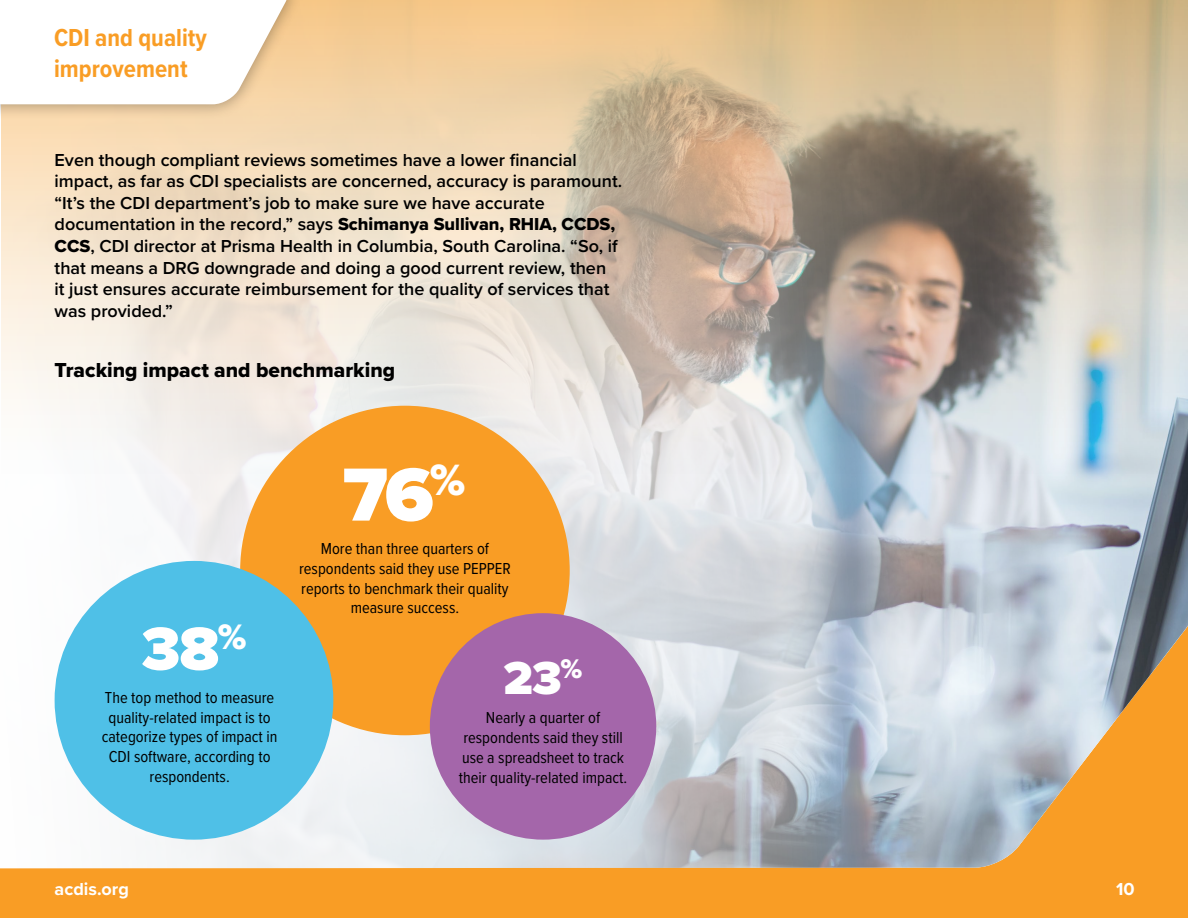
<style>
.page{position:relative;width:1188px;height:918px;background:#fff}
.page>*{position:absolute;margin:0;border:0;box-sizing:border-box;transform-origin:0 0}
.t1{font:900 78px "Proxima Nova";color:#fff}
.t2{font:900 63px "Proxima Nova";color:#fff}
.t3{font:900 48px "Proxima Nova";color:#fff}
.t4{font:900 36.75px "Proxima Nova";color:#fff}
.t5{font:900 28.05px "Proxima Nova";color:#fff}
.t6{font:700 25.5px/30.6px "Proxima Nova Cond";color:#f99d25}
.t7{font:21px "Proxima Nova Extrabld";color:#000}
.t8{font:600 18px/21.6px "Proxima Nova";color:#000}
.t9{font:700 18px "Proxima Nova";color:#fff}
.t10{font:16.5px/19.8px "Proxima Nova Cond";color:#000;text-align:center}
.s1{font-family:"Proxima Nova Extrabld";font-weight:400}
</style>
<div class="page">
<div style="left:0;top:576px;width:1188px;height:342px;background:#f99d25"></div>
<img style="left:0;top:486px;width:1188px;height:382px">
<img style="left:1px;top:0;width:1187px;height:486px">
<div style="left:0;top:0;width:302px;height:119px;background:#000;opacity:.35"></div>
<svg style="left:0;top:0;width:290px;height:104px"></svg>
<div style="left:240px;top:406px;width:330px;height:329px;background:#f99d25;border-radius:50%"></div>
<div style="left:55px;top:561px;width:278px;height:279px;background:#4fc0e7;border-radius:50%"></div>
<div style="left:430px;top:613px;width:226px;height:227px;background:#a466aa;border-radius:50%"></div>
<h3 class="t6" style="left:54px;top:22px;width:154px">CDI and quality improvement</h3>
<p class="t8" style="left:55px;top:148px;width:569px">Even though compliant reviews sometimes have a lower financial impact, as far as CDI specialists are concerned, accuracy is paramount. “It’s the CDI department’s job to make sure we have accurate documentation in the record,” says <span class="s1">Schimanya Sullivan, RHIA, CCDS, CCS</span>, CDI director at Prisma Health in Columbia, South Carolina. “So, if that means a DRG downgrade and doing a good current review, then<br>it just ensures accurate reimbursement for the quality of services that was provided.”</p>
<p class="t7" style="left:55px;top:354px;width:342px">Tracking impact and benchmarking</p>
<h1 class="t1" style="left:343px;top:436px;width:124px">76<sup>%</sup></h1>
<h3 class="t4" style="left:218px;top:609px;width:30px">%</h3>
<h2 class="t2" style="left:141px;top:602px;width:79px">38</h2>
<p class="t10" style="left:102px;top:687px;width:177px">The top method to measure quality-related impact is to categorize types of impact in<br>CDI software, according to respondents.</p>
<p class="t10" style="left:299px;top:538px;width:213px">More than three quarters of respondents said they use PEPPER reports to benchmark their quality measure success.</p>
<h3 class="t5" style="left:561px;top:648px;width:23px">%</h3>
<h3 class="t3" style="left:504px;top:642px;width:60px">23</h3>
<p class="t10" style="left:459px;top:707px;width:170px">Nearly a quarter of respondents said they still use a spreadsheet to track their quality-related impact.</p>
<p class="t9" style="left:55px;top:876px;width:76px">acdis.org</p>
<p class="t9" style="left:1116px;top:876px;width:20px">10</p>
</div>
